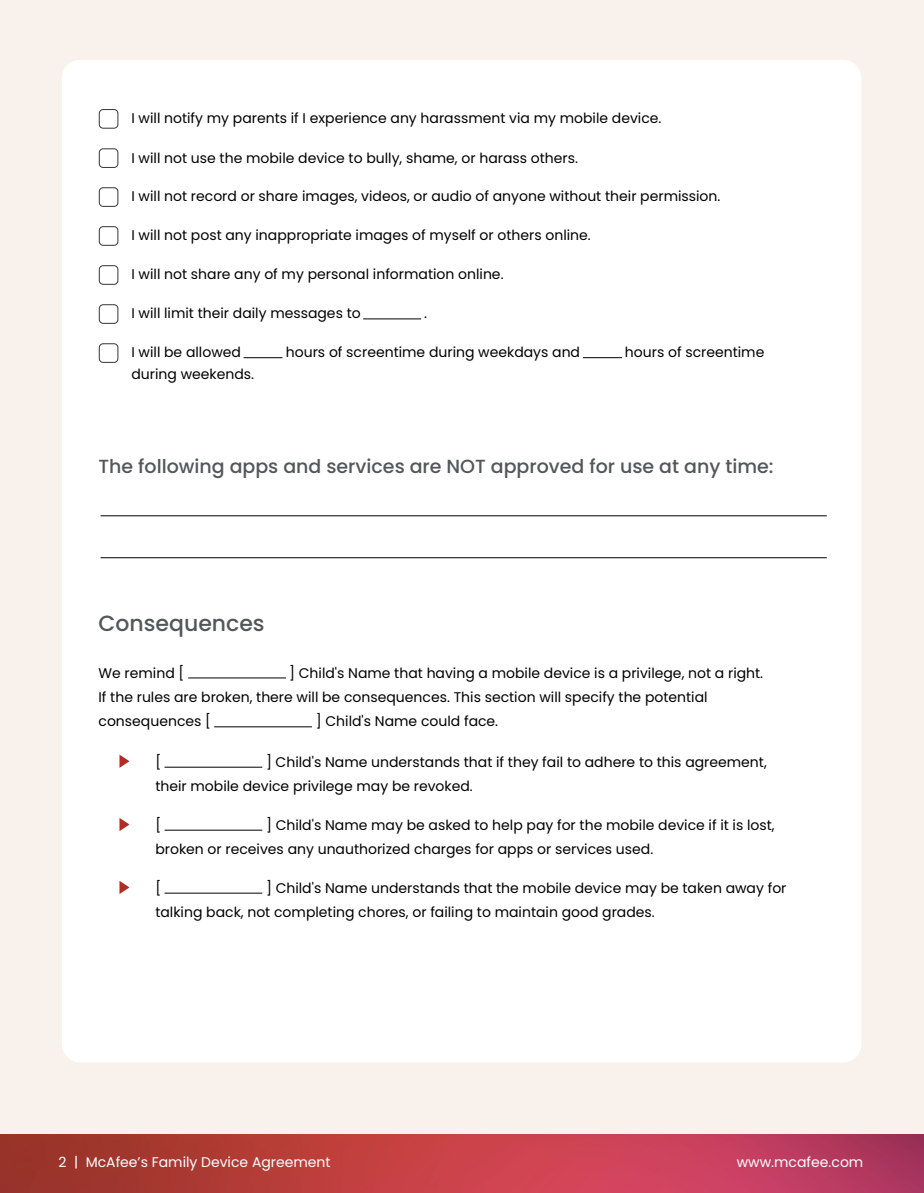
<style>
.page{position:relative;width:924px;height:1193px;background:#f9f1ec}
.page>*{position:absolute;margin:0;border:0;box-sizing:border-box;transform-origin:0 0}
.t1{font:500 22px "Poppins";color:#53565a}
.t2{font:500 19px "Poppins";color:#53565a}
.t3{font:14px/24px "Poppins";color:#000}
.t4{font:14px "Poppins";color:#fff}
</style>
<div class="page">
<img style="left:0;top:1134px;width:924px;height:58px">
<div style="left:62px;top:60px;width:800px;height:1002px;background:#fff;border-radius:18px"></div>
<div style="left:99px;top:109px;width:19px;height:20px;border:1px solid #383434;border-radius:4px"></div>
<div style="left:99px;top:148px;width:19px;height:20px;border:1px solid #383434;border-radius:4px"></div>
<div style="left:99px;top:187px;width:19px;height:20px;border:1px solid #383434;border-radius:4px"></div>
<div style="left:99px;top:226px;width:19px;height:20px;border:1px solid #383434;border-radius:4px"></div>
<div style="left:99px;top:265px;width:19px;height:20px;border:1px solid #383434;border-radius:4px"></div>
<div style="left:99px;top:304px;width:19px;height:20px;border:1px solid #383434;border-radius:4px"></div>
<div style="left:99px;top:343px;width:19px;height:20px;border:1px solid #383434;border-radius:4px"></div>
<hr style="left:363px;top:319px;width:58px;height:1px;background:#000">
<hr style="left:244px;top:357px;width:39px;height:1px;background:#000">
<hr style="left:583px;top:357px;width:39px;height:1px;background:#000">
<hr style="left:101px;top:515px;width:726px;height:1px;background:#000">
<hr style="left:101px;top:557px;width:726px;height:1px;background:#000">
<hr style="left:188px;top:678px;width:98px;height:1px;background:#000">
<hr style="left:214px;top:726px;width:98px;height:1px;background:#000">
<hr style="left:165px;top:767px;width:97px;height:1px;background:#000">
<hr style="left:165px;top:830px;width:97px;height:1px;background:#000">
<hr style="left:165px;top:893px;width:97px;height:1px;background:#000">
<svg style="left:119px;top:754px;width:10px;height:14px"></svg>
<svg style="left:119px;top:818px;width:10px;height:13px"></svg>
<svg style="left:119px;top:881px;width:10px;height:13px"></svg>
<p class="t3" style="left:131px;top:106px;width:532px">I will notify my parents if I experience any harassment via my mobile device.</p>
<p class="t3" style="left:131px;top:146px;width:448px">I will not use the mobile device to bully, shame, or harass others.</p>
<p class="t3" style="left:131px;top:185px;width:590px">I will not record or share images, videos, or audio of anyone without their permission.</p>
<p class="t3" style="left:131px;top:223px;width:461px">I will not post any inappropriate images of myself or others online.</p>
<p class="t3" style="left:131px;top:262px;width:374px">I will not share any of my personal information online.</p>
<p class="t3" style="left:131px;top:302px;width:231px">I will limit their daily messages to</p>
<p class="t3" style="left:424px;top:302px;width:4px">.</p>
<p class="t3" style="left:131px;top:341px;width:111px">I will be allowed</p>
<p class="t3" style="left:286px;top:341px;width:296px">hours of screentime during weekdays and</p>
<p class="t3" style="left:625px;top:341px;width:141px">hours of screentime</p>
<p class="t3" style="left:131px;top:363px;width:124px">during weekends.</p>
<h2 class="t2" style="left:99px;top:455px;width:676px">The following apps and services are NOT approved for use at any time:</h2>
<h1 class="t1" style="left:99px;top:610px;width:168px">Consequences</h1>
<p class="t3" style="left:99px;top:661px;width:87px">We remind [</p>
<p class="t3" style="left:99px;top:661px;width:666px;text-indent:191px">] Child's Name that having a mobile device is a privilege, not a right.<br>If the rules are broken, there will be consequences. This section will specify the potential consequences [</p>
<p class="t3" style="left:316px;top:709px;width:184px">] Child's Name could face.</p>
<p class="t3" style="left:155px;top:750px;width:613px;text-indent:111px">] Child's Name understands that if they fail to adhere to this agreement, their mobile device privilege may be revoked.</p>
<p class="t3" style="left:155px;top:813px;width:7px">[</p>
<p class="t3" style="left:155px;top:750px;width:7px">[</p>
<p class="t3" style="left:155px;top:813px;width:621px;text-indent:111px">] Child's Name may be asked to help pay for the mobile device if it is lost, broken or receives any unauthorized charges for apps or services used.</p>
<p class="t3" style="left:155px;top:876px;width:7px">[</p>
<p class="t3" style="left:155px;top:876px;width:633px;text-indent:111px">] Child's Name understands that the mobile device may be taken away for talking back, not completing chores, or failing to maintain good grades.</p>
<p class="t4" style="left:59px;top:1154px;width:274px">2 | McAfee’s Family Device Agreement</p>
<p class="t4" style="left:737px;top:1154px;width:128px">www.mcafee.com</p>
</div>
